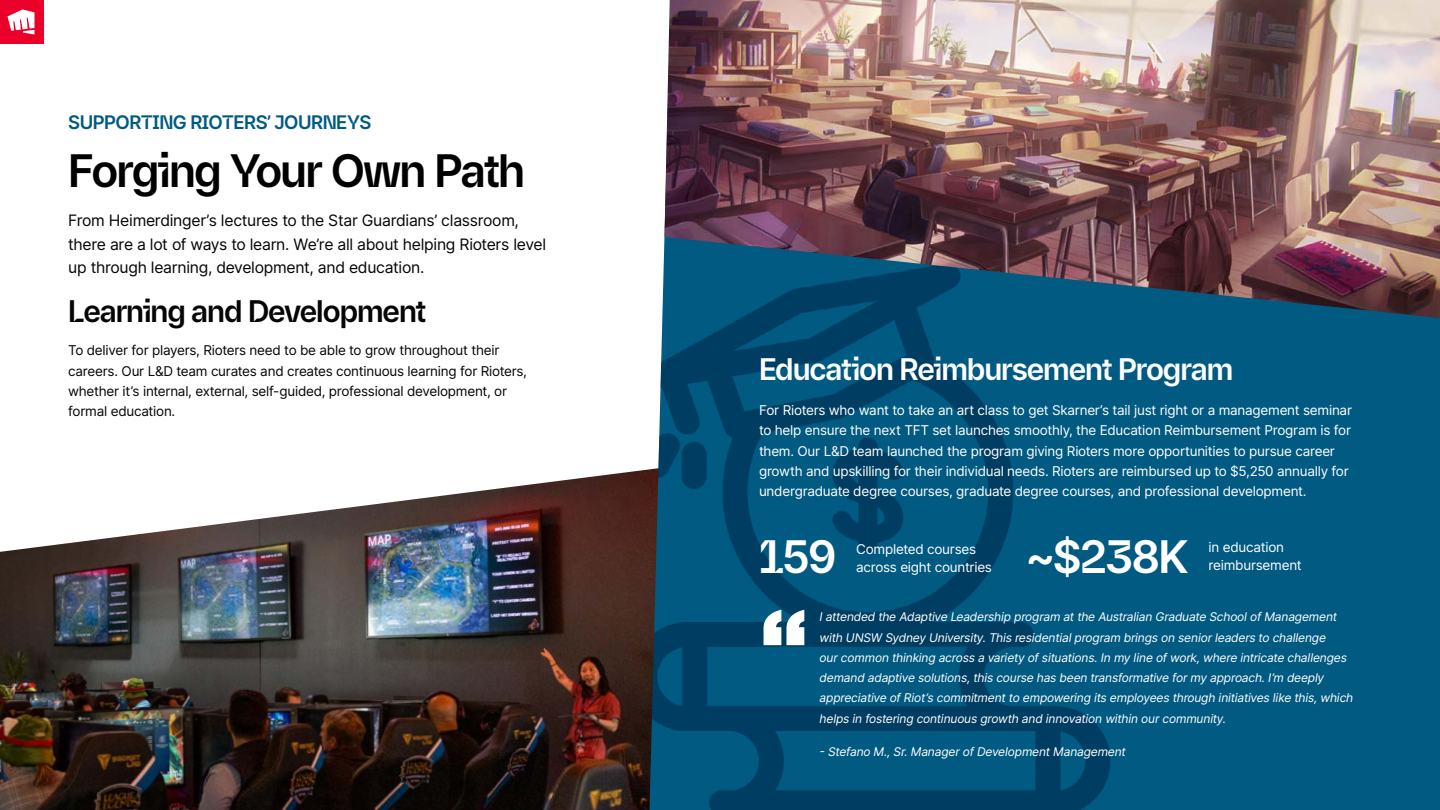
<style>
.page{position:relative;width:1440px;height:810px;background:#fff}
.page>*{position:absolute;margin:0;border:0;box-sizing:border-box;transform-origin:0 0}
.t1{font:700 45px "Riot Sans";letter-spacing:-.045em;color:#000}
.t2{font:700 45px "Riot Sans";letter-spacing:-.055em;color:#fff}
.t3{font:700 30px "Riot Sans";letter-spacing:-.035em;color:#fff}
.t4{font:700 30px "Riot Sans";letter-spacing:-.035em;color:#050505}
.t5{font:700 18.75px "Riot Sans";letter-spacing:-.025em;color:#005a82}
.t6{font:15.75px/23.2px "Inter";letter-spacing:-.02em;color:#050505}
.t7{font:13.5px/20.2px "Inter";letter-spacing:-.02em;color:#fff}
.t8{font:13.5px/20.2px "Inter";letter-spacing:-.02em;color:#050505}
.t9{font:italic 12px/20.2px "Inter";letter-spacing:-.015em;color:#fff}
</style>
<div class="page">
<div style="left:0;top:0;width:44px;height:44px;background:#eb0029"></div>
<svg style="left:7px;top:9px;width:28px;height:25px"></svg>
<img style="left:0;top:469px;width:650px;height:341px">
<div style="left:1210px;top:318px;width:230px;height:492px;background:#005a82"></div>
<img style="left:650px;top:256px;width:560px;height:554px">
<img style="left:664px;top:0;width:776px;height:318px">
<svg style="left:764px;top:610px;width:40px;height:35px"></svg>
<h3 class="t5" style="left:68px;top:108px;width:305px">SUPPORTING RIOTERS’ JOURNEYS</h3>
<h1 class="t1" style="left:68px;top:136px;width:459px">Forging Your Own Path</h1>
<h3 class="t6" style="left:68px;top:209px;width:479px">From Heimerdinger’s lectures to the Star Guardians’ classroom, there are a lot of ways to learn. We’re all about helping Rioters level up through learning, development, and education.</h3>
<h2 class="t4" style="left:68px;top:287px;width:360px">Learning and Development</h2>
<p class="t8" style="left:68px;top:340px;width:460px">To deliver for players, Rioters need to be able to grow throughout their careers. Our L&amp;D team curates and creates continuous learning for Rioters, whether it’s internal, external, self-guided, professional development, or formal education.</p>
<h2 class="t3" style="left:759px;top:346px;width:476px">Education Reimbursement Program</h2>
<p class="t7" style="left:759px;top:400px;width:595px">For Rioters who want to take an art class to get Skarner’s tail just right or a management seminar to help ensure the next TFT set launches smoothly, the Education Reimbursement Program is for them. Our L&amp;D team launched the program giving Rioters more opportunities to pursue career growth and upskilling for their individual needs. Rioters are reimbursed up to $5,250 annually for undergraduate degree courses, graduate degree courses, and professional development.</p>
<h1 class="t2" style="left:759px;top:522px;width:79px">159</h1>
<h1 class="t2" style="left:1026px;top:522px;width:165px">~$238K</h1>
<p class="t7" style="left:856px;top:539px;width:137px;line-height:18px">Completed courses across eight countries</p>
<p class="t7" style="left:1209px;top:537px;width:77px">in education</p>
<p class="t7" style="left:1209px;top:555px;width:95px">reimbursement</p>
<p class="t9" style="left:820px;top:607px;width:535px">I attended the Adaptive Leadership program at the Australian Graduate School of Management with UNSW Sydney University. This residential program brings on senior leaders to challenge<br>our common thinking across a variety of situations. In my line of work, where intricate challenges demand adaptive solutions, this course has been transformative for my approach. I’m deeply appreciative of Riot’s commitment to empowering its employees through initiatives like this, which helps in fostering continuous growth and innovation within our community.</p>
<p class="t9" style="left:820px;top:742px;width:308px">- Stefano M., Sr. Manager of Development Management</p>
</div>
